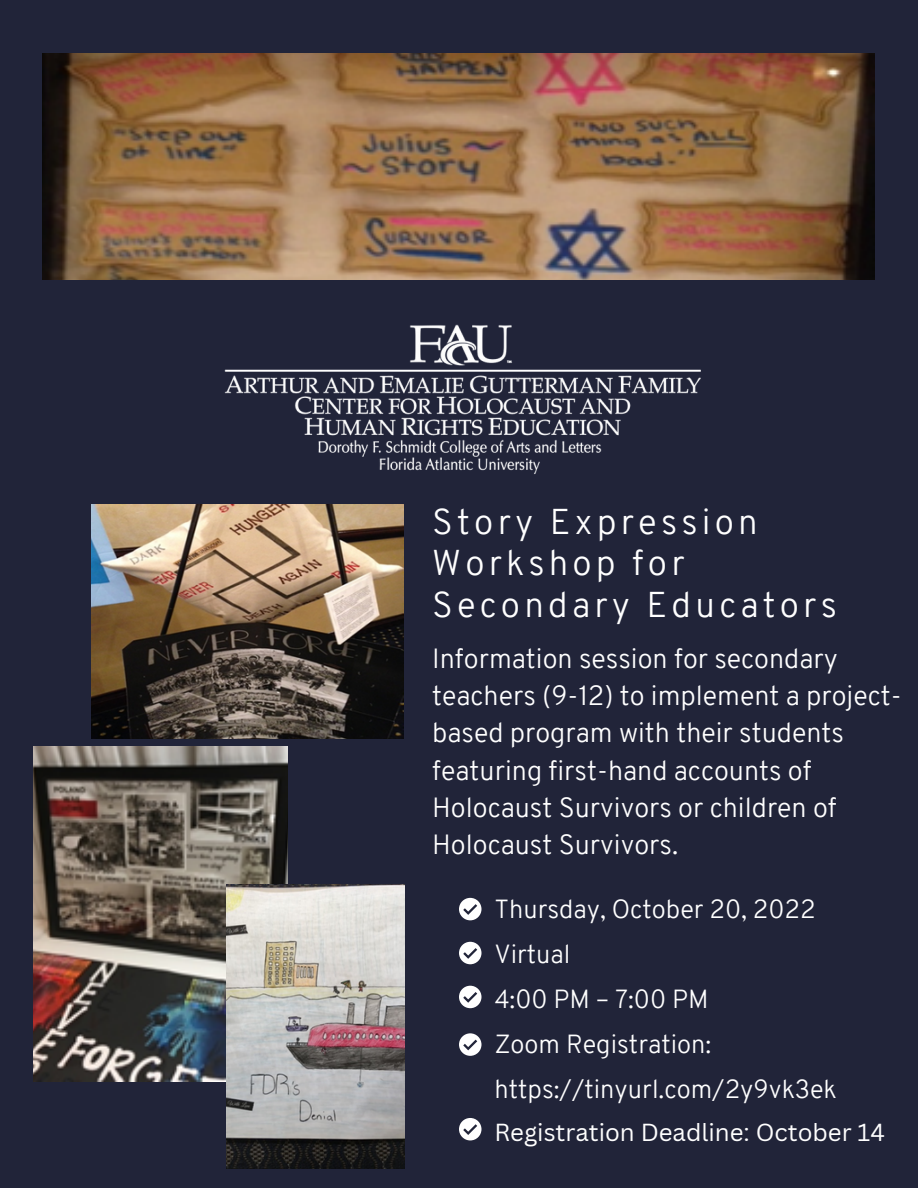
<style>
.page{position:relative;width:918px;height:1188px;background:#212439}
.page>*{position:absolute;margin:0;border:0;box-sizing:border-box;transform-origin:0 0}
.t1{font:300 34.95px/41.7px "Overpass";letter-spacing:.12em;color:#fff}
.t2{font:300 27.15px/37.2px "Overpass";color:#fff}
.t3{font:300 25.5px/45px "Overpass";color:#fff}
.t4{font:24px "Canva Sans";color:#fff}
</style>
<div class="page">
<svg style="left:459px;top:898px;width:23px;height:22px"></svg>
<svg style="left:459px;top:1033px;width:23px;height:23px"></svg>
<svg style="left:459px;top:942px;width:23px;height:22px"></svg>
<svg style="left:459px;top:986px;width:23px;height:22px"></svg>
<img style="left:92px;top:505px;width:311px;height:234px">
<img style="left:43px;top:53px;width:832px;height:226px">
<img style="left:138px;top:324px;width:563px;height:188px">
<img style="left:34px;top:747px;width:254px;height:334px">
<img style="left:227px;top:885px;width:177px;height:283px">
<svg style="left:459px;top:1118px;width:23px;height:22px"></svg>
<p class="t1" style="left:432px;top:504px;width:406px">Story Expression<br>Workshop for<br>Secondary Educators</p>
<p class="t2" style="left:432px;top:643px;width:471px">Information session for secondary teachers (9-12) to implement a project&shy;based program with their students featuring first-hand accounts of Holocaust Survivors or children of Holocaust Survivors.</p>
<p class="t3" style="left:494px;top:889px;width:344px">Thursday, October 20, 2022<br>Virtual<br>4:00 PM – 7:00 PM<br>Zoom Registration: https://tinyurl.com/2y9vk3ek</p>
<p class="t4" style="left:494px;top:1116px;width:392px">Registration Deadline: October 14</p>
</div>
